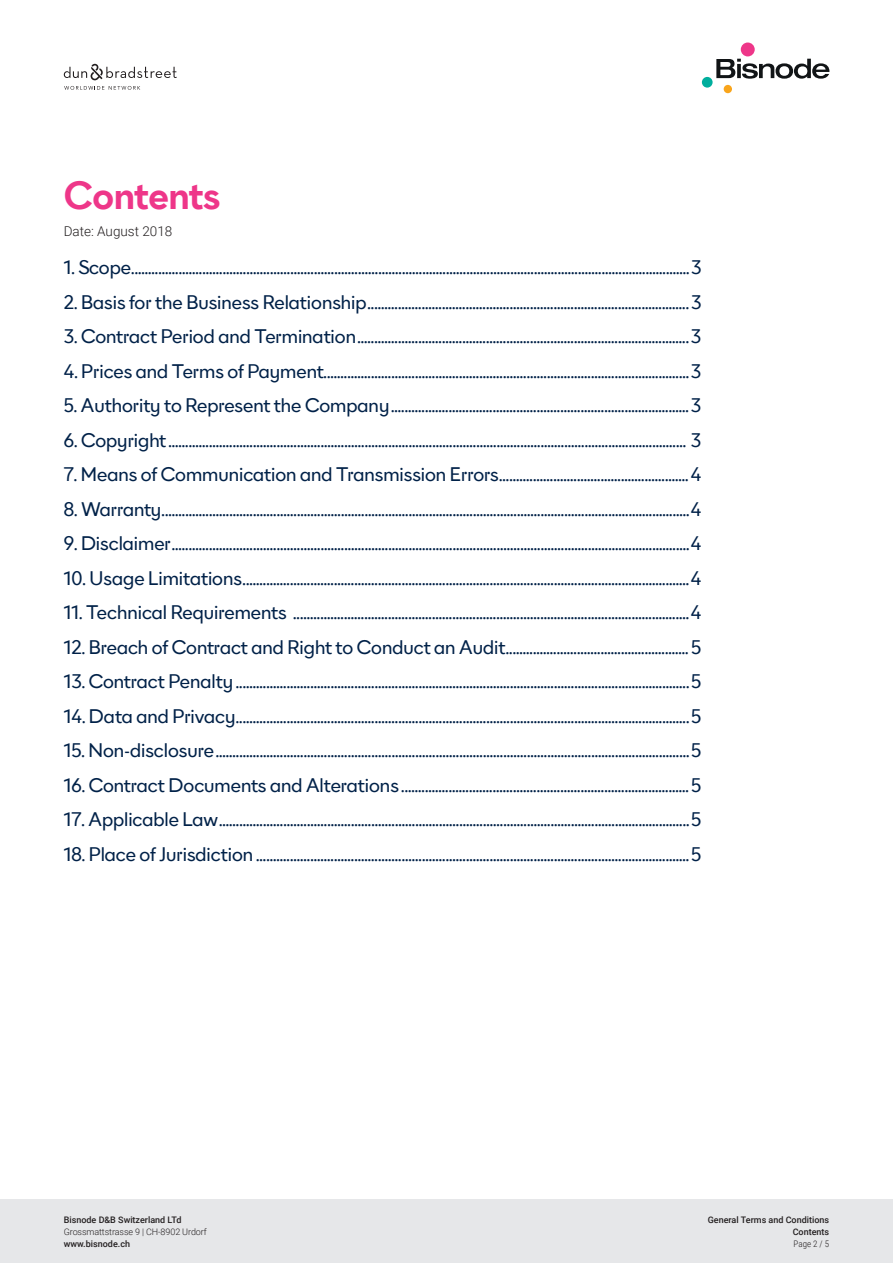
<style>
.page{position:relative;width:893px;height:1263px;background:#fff}
.page>*{position:absolute;margin:0;border:0;box-sizing:border-box;transform-origin:0 0}
.t1{font:700 36px "Bisnode Sans";color:#ee3689}
.t2{font:18px "Bisnode Sans";color:#002148}
.t3{font:300 13.5px "Roboto";color:#231f20}
.t4{font:500 9px/12px "Roboto";color:#231f20;text-align:right}
.t5{font:300 9px "Roboto";letter-spacing:-.01em;color:#231f20}
.t6{font:300 9px "Roboto Condensed";color:#231f20}
</style>
<div class="page">
<div style="left:0;top:1199px;width:893px;height:64px;background:#e6e7e9"></div>
<svg style="left:716px;top:59px;width:113px;height:20px"></svg>
<div style="left:741px;top:43px;width:14px;height:13px;background:#ee3689;border-radius:50%"></div>
<div style="left:702px;top:77px;width:11px;height:11px;background:#00ae9d;border-radius:50%"></div>
<div style="left:724px;top:85px;width:8px;height:8px;background:#f9a51b;border-radius:50%"></div>
<svg style="left:64px;top:63px;width:113px;height:17px"></svg>
<svg style="left:64px;top:86px;width:76px;height:4px"></svg>
<h1 class="t1" style="left:64px;top:171px;width:158px">Contents</h1>
<p class="t3" style="left:64px;top:221px;width:110px">Date: August 2018</p>
<p class="t2" style="left:64px;top:256px;width:639px">1. Scope.....................................................................................................................................................................3</p>
<p class="t2" style="left:64px;top:290px;width:639px">2. Basis for the Business Relationship...............................................................................................3</p>
<p class="t2" style="left:64px;top:325px;width:639px">3. Contract Period and Termination..................................................................................................3</p>
<p class="t2" style="left:64px;top:359px;width:639px">4. Prices and Terms of Payment............................................................................................................3</p>
<p class="t2" style="left:64px;top:394px;width:639px">5. Authority to Represent the Company........................................................................................3</p>
<p class="t2" style="left:64px;top:428px;width:639px">6. Copyright......................................................................................................................................................... 3</p>
<p class="t2" style="left:64px;top:463px;width:639px">7. Means of Communication and Transmission Errors........................................................4</p>
<p class="t2" style="left:64px;top:497px;width:639px">8. Warranty............................................................................................................................................................4</p>
<p class="t2" style="left:64px;top:532px;width:639px">9. Disclaimer.........................................................................................................................................................4</p>
<p class="t2" style="left:64px;top:566px;width:639px">10. Usage Limitations....................................................................................................................................4</p>
<p class="t2" style="left:64px;top:601px;width:639px">11. Technical Requirements .....................................................................................................................4</p>
<p class="t2" style="left:64px;top:635px;width:639px">12. Breach of Contract and Right to Conduct an Audit......................................................5</p>
<p class="t2" style="left:64px;top:670px;width:639px">13. Contract Penalty ......................................................................................................................................5</p>
<p class="t2" style="left:64px;top:704px;width:639px">14. Data and Privacy......................................................................................................................................5</p>
<p class="t2" style="left:64px;top:739px;width:639px">15. Non-disclosure............................................................................................................................................5</p>
<p class="t2" style="left:64px;top:773px;width:639px">16. Contract Documents and Alterations .....................................................................................5</p>
<p class="t2" style="left:64px;top:808px;width:639px">17. Applicable Law...........................................................................................................................................5</p>
<p class="t2" style="left:64px;top:842px;width:639px">18. Place of Jurisdiction ................................................................................................................................5</p>
<p class="t4" style="left:64px;top:1213px;width:119px">Bisnode D&amp;B Switzerland LTd</p>
<p class="t5" style="left:64px;top:1225px;width:145px">Grossmattstrasse 9 | CH-8902 Urdorf</p>
<p class="t4" style="left:64px;top:1237px;width:68px">www.bisnode.ch</p>
<p class="t4" style="left:708px;top:1213px;width:123px">General Terms and Conditions<br>Contents</p>
<p class="t6" style="left:794px;top:1237px;width:37px">Page 2 / 5</p>
</div>
